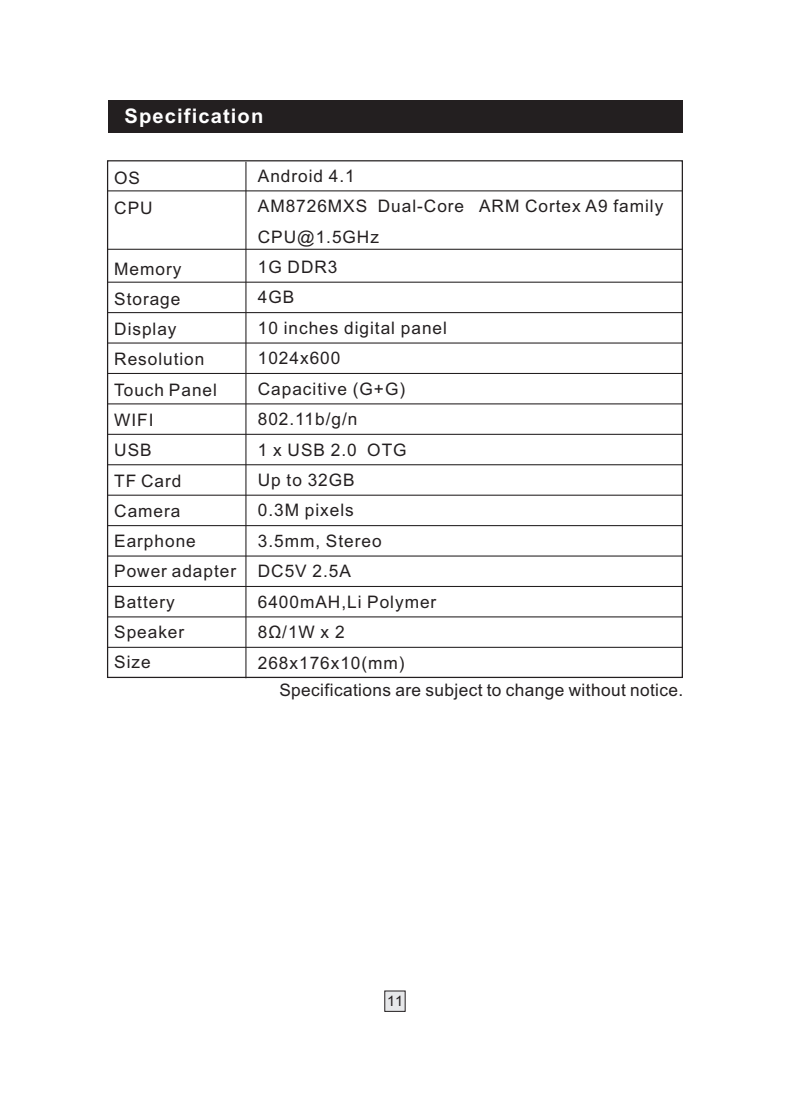
<style>
.page{position:relative;width:790px;height:1094px;background:#fff}
.page>*{position:absolute;margin:0;border:0;box-sizing:border-box;transform-origin:0 0}
.t1{font:700 20.25px "Arial";letter-spacing:.055em;color:#fff}
.t2{font:17.25px/30.5px "Arial";letter-spacing:.055em;color:#231f20}
.t3{font:17.25px "Arial";letter-spacing:.025em;color:#231f20}
.t4{font:14.25px "Arial";color:#231f20}
</style>
<div class="page">
<div style="left:107px;top:101px;width:575px;height:32px;background:#231f20"></div>
<svg style="left:384px;top:990px;width:21px;height:22px"></svg>
<hr style="left:245px;top:162px;width:1px;height:516px;background:#231f20">
<svg style="left:107px;top:190px;width:576px;height:2px"></svg>
<svg style="left:107px;top:248px;width:576px;height:2px"></svg>
<svg style="left:107px;top:311px;width:576px;height:3px"></svg>
<svg style="left:107px;top:342px;width:576px;height:2px"></svg>
<svg style="left:107px;top:372px;width:576px;height:2px"></svg>
<svg style="left:107px;top:403px;width:576px;height:2px"></svg>
<svg style="left:107px;top:433px;width:576px;height:2px"></svg>
<svg style="left:107px;top:464px;width:576px;height:2px"></svg>
<svg style="left:107px;top:494px;width:576px;height:2px"></svg>
<svg style="left:107px;top:524px;width:576px;height:3px"></svg>
<svg style="left:107px;top:555px;width:576px;height:2px"></svg>
<svg style="left:107px;top:585px;width:576px;height:2px"></svg>
<svg style="left:107px;top:616px;width:576px;height:2px"></svg>
<svg style="left:107px;top:646px;width:576px;height:2px"></svg>
<svg style="left:107px;top:281px;width:576px;height:2px"></svg>
<p class="t1" style="left:124px;top:108px;width:140px">Specification</p>
<p class="t2" style="left:114px;top:164px;width:40px">OS<br>CPU</p>
<p class="t2" style="left:114px;top:255px;width:123px">Memory<br>Storage<br>Display<br>Resolution<br>Touch Panel<br>WIFI<br>USB<br>TF Card<br>Camera<br>Earphone<br>Power adapter<br>Battery<br>Speaker<br>Size</p>
<p class="t2" style="left:258px;top:162px;width:407px">Android 4.1<br>AM8726MXS Dual-Core ARM Cortex A9 family<br>CPU@1.5GHz<br>1G DDR3<br>4GB<br>10 inches digital panel<br>1024x600<br>Capacitive (G+G)<br>802.11b/g/n<br>1 x USB 2.0 OTG<br>Up to 32GB<br>0.3M pixels<br>3.5mm, Stereo<br>DC5V 2.5A<br>6400mAH,Li Polymer<br>8Ω/1W x 2<br>268x176x10(mm)</p>
<p class="t3" style="left:279px;top:684px;width:405px">Specifications are subject to change without notice.</p>
<p class="t4" style="left:387px;top:995px;width:17px">11</p>
</div>
